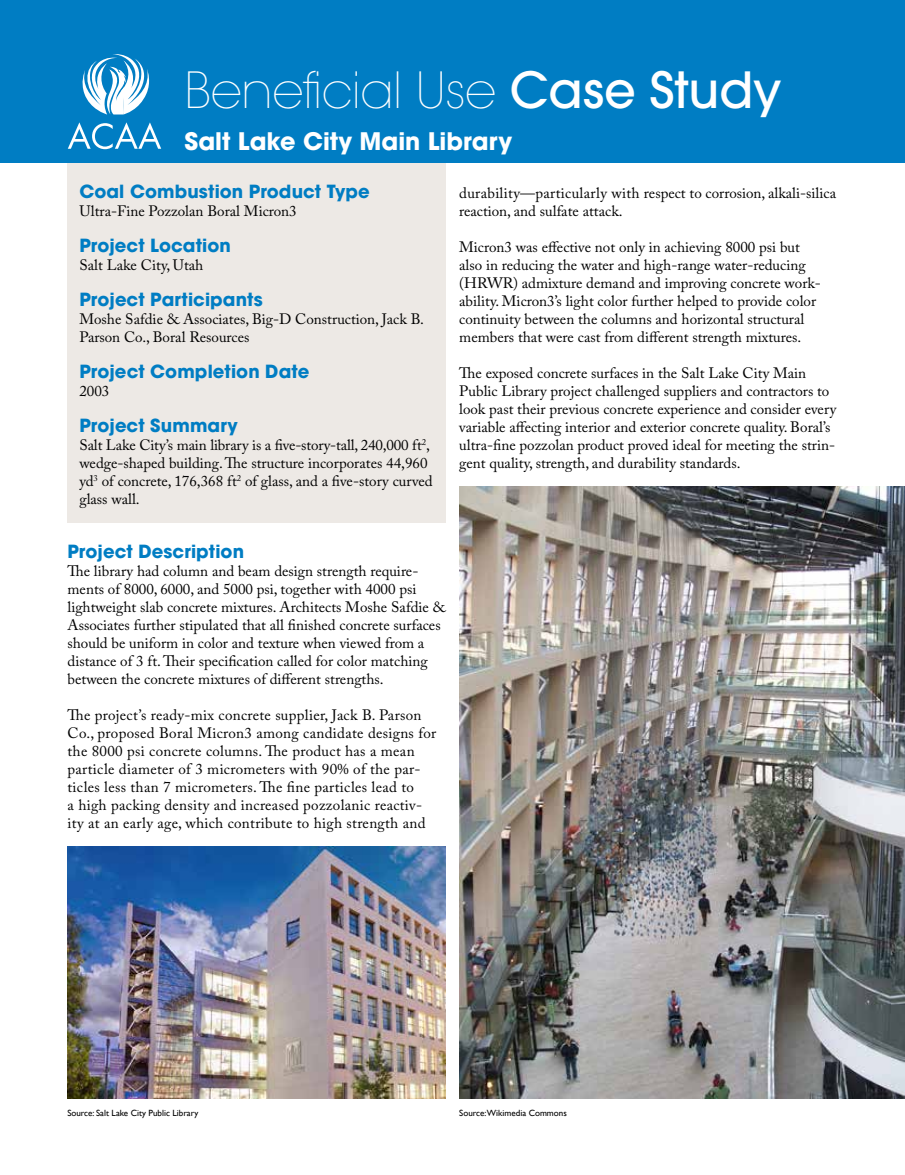
<style>
.page{position:relative;width:905px;height:1175px;background:#fff}
.page>*{position:absolute;margin:0;border:0;box-sizing:border-box;transform-origin:0 0}
.t1{font:200 49.5px "Avant Garde";letter-spacing:-.01em;color:#fff}
.t2{font:700 24px "Avant Garde";color:#fff}
.t3{font:700 18px "Avant Garde";letter-spacing:.005em;color:#007dc3}
.t4{font:15px/18px "Adobe Caslon Pro";color:#000}
.t5{font:15px/18px "Adobe Caslon Pro";letter-spacing:.02em;color:#000}
.t6{font:9px "Gill Sans";color:#000}
.s1{font-weight:500}
</style>
<div class="page">
<div style="left:68px;top:162px;width:378px;height:360px;background:#ede9e5"></div>
<div style="left:0;top:0;width:904px;height:162px;background:#007dc3"></div>
<img style="left:68px;top:846px;width:378px;height:252px">
<svg style="left:82px;top:54px;width:68px;height:60px"></svg>
<svg style="left:68px;top:122px;width:93px;height:27px"></svg>
<img style="left:459px;top:486px;width:445px;height:612px">
<h1 class="t1" style="left:184px;top:61px;width:598px">Beneficial Use <span class="s1">Case Study</span></h1>
<h2 class="t2" style="left:184px;top:125px;width:329px">Salt Lake City Main Library</h2>
<p class="t4" style="left:459px;top:184px;width:378px">durability—particularly with respect to corrosion, alkali-silica reaction, and sulfate attack.</p>
<p class="t4" style="left:459px;top:238px;width:363px">Micron3 was effective not only in achieving 8000 psi but also in reducing the water and high-range water-reducing (HRWR) admixture demand and improving concrete work&shy;ability. Micron3’s light color further helped to provide color continuity between the columns and horizontal structural members that were cast from different strength mixtures.</p>
<p class="t4" style="left:459px;top:364px;width:378px">The exposed concrete surfaces in the Salt Lake City Main Public Library project challenged suppliers and contractors to look past their previous concrete experience and consider every variable affecting interior and exterior concrete quality. Boral’s ultra-fine pozzolan product proved ideal for meeting the strin&shy;gent quality, strength, and durability standards.</p>
<p class="t3" style="left:79px;top:180px;width:292px">Coal Combustion Product Type</p>
<p class="t4" style="left:79px;top:202px;width:219px">Ultra-Fine Pozzolan Boral Micron3</p>
<p class="t3" style="left:79px;top:234px;width:153px">Project Location</p>
<p class="t4" style="left:79px;top:256px;width:125px">Salt Lake City, Utah</p>
<p class="t3" style="left:79px;top:288px;width:185px">Project Participants</p>
<p class="t4" style="left:79px;top:310px;width:346px">Moshe Safdie &amp; Associates, Big-D Construction, Jack B.<br>Parson Co., Boral Resources</p>
<p class="t3" style="left:79px;top:360px;width:231px">Project Completion Date</p>
<p class="t4" style="left:79px;top:382px;width:31px">2003</p>
<p class="t3" style="left:79px;top:414px;width:160px">Project Summary</p>
<p class="t4" style="left:79px;top:436px;width:355px">Salt Lake City’s main library is a five-story-tall, 240,000 ft<sup>2</sup>, wedge-shaped building. The structure incorporates 44,960 yd<sup>3</sup> of concrete, 176,368 ft<sup>2</sup> of glass, and a five-story curved glass wall.</p>
<p class="t3" style="left:68px;top:540px;width:178px">Project Description</p>
<p class="t4" style="left:68px;top:562px;width:379px">The library had column and beam design strength require&shy;ments of 8000, 6000, and 5000 psi, together with 4000 psi lightweight slab concrete mixtures. Architects Moshe Safdie &amp; Associates further stipulated that all finished concrete surfaces should be uniform in color and texture when viewed from a distance of 3 ft. Their specification called for color matching between the concrete mixtures of different strengths.</p>
<p class="t5" style="left:68px;top:706px;width:370px">The project’s ready-mix concrete supplier, Jack B. Parson Co., proposed Boral Micron3 among candidate designs for the 8000 psi concrete columns. The product has a mean particle diameter of 3 micrometers with 90% of the par&shy;ticles less than 7 micrometers. The fine particles lead to<br>a high packing density and increased pozzolanic reactiv&shy;ity at an early age, which contribute to high strength and</p>
<p class="t6" style="left:67px;top:1107px;width:133px">Source: Salt Lake City Public Library</p>
<p class="t6" style="left:459px;top:1107px;width:109px">Source:Wikimedia Commons</p>
</div>
